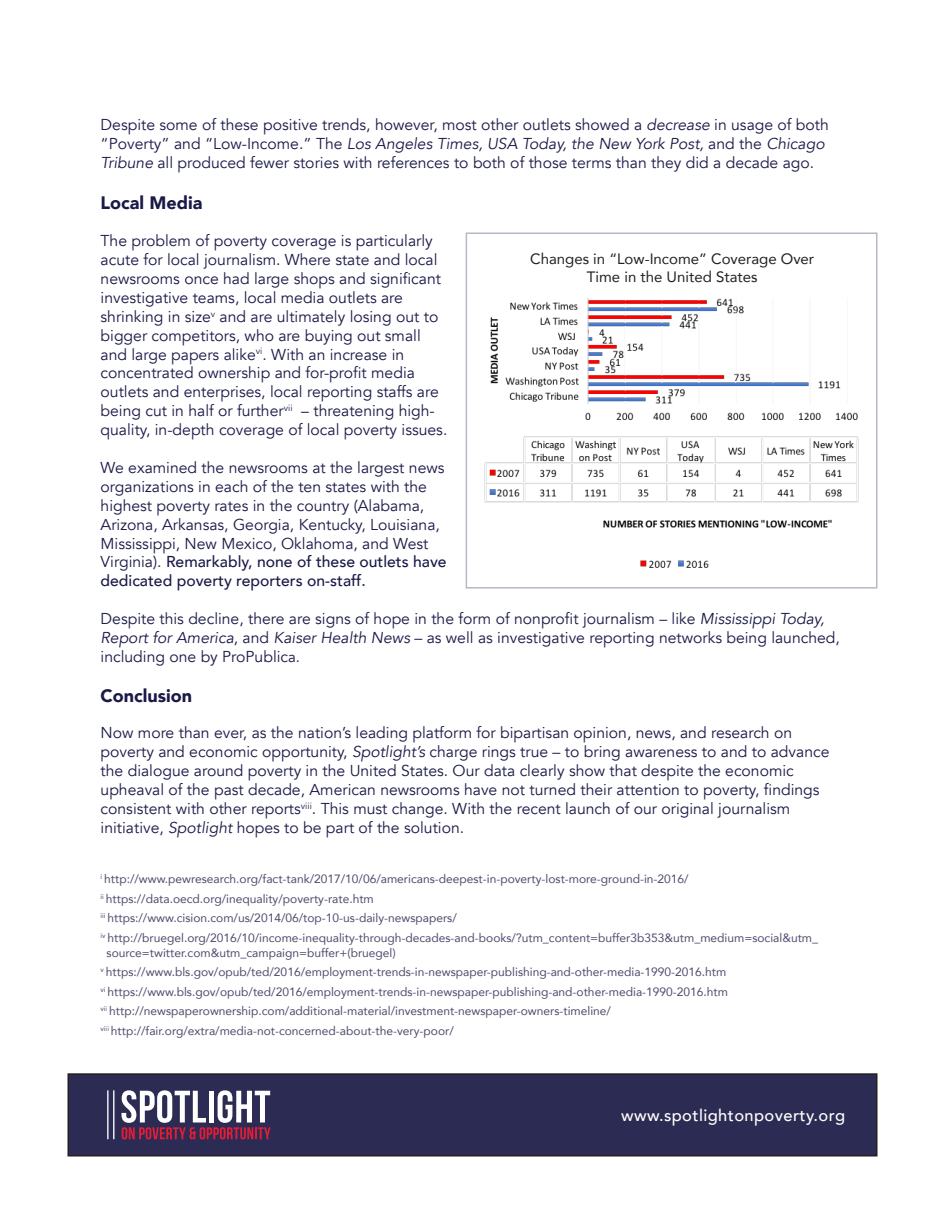
<style>
.page{position:relative;width:945px;height:1215px;background:#fff}
.page>*{position:absolute;margin:0;border:0;box-sizing:border-box;transform-origin:0 0}
.t1{font:900 18px "Avenir";color:#1a1a48}
.t2{font:500 16.5px "Avenir";letter-spacing:.025em;color:#fff}
.t3{font:15.75px/18.9px "Avenir";color:#1a1a48}
.t4{font:15px/18px "Avenir";color:#231f20;text-align:center}
.t5{font:12px/15px "Avenir";color:#4f4a6c}
.s1{font-style:italic}
.s2{font-weight:500}
.s3{font-size:15px}
</style>
<div class="page">
<img style="left:484px;top:298px;width:375px;height:270px">
<div style="left:466px;top:232px;width:412px;height:357px;border:2px solid #bab6c5"></div>
<div style="left:68px;top:1074px;width:809px;height:82px;background:#2c2b53"></div>
<div style="left:68px;top:1073px;width:810px;height:83px;border:2px solid #231f20"></div>
<svg style="left:122px;top:1090px;width:149px;height:49px"></svg>
<hr style="left:113px;top:1090px;width:1px;height:49px;background:#fff">
<hr style="left:107px;top:1090px;width:2px;height:49px;background:#fff">
<p class="t3" style="left:101px;top:115px;width:730px">Despite some of these positive trends, however, most other outlets showed a <span class="s1">decrease</span> in usage of both “Poverty” and “Low-Income.” The <span class="s1">Los Angeles Times, USA Today, the New York Post,</span> and the <span class="s1">Chicago<br>Tribune</span> all produced fewer stories with references to both of those terms than they did a decade ago.</p>
<p class="t1" style="left:101px;top:188px;width:104px">Local Media</p>
<p class="t3" style="left:101px;top:232px;width:348px">The problem of poverty coverage is particularly acute for local journalism. Where state and local newsrooms once had large shops and significant investigative teams, local media outlets are shrinking in size<sup>v</sup> and are ultimately losing out to bigger competitors, who are buying out small and large papers alike<sup>vi</sup>. With an increase in concentrated ownership and for-profit media outlets and enterprises, local reporting staffs are being cut in half or further<sup>vii</sup> – threatening high&shy;quality, in-depth coverage of local poverty issues.</p>
<p class="t3" style="left:101px;top:458px;width:348px">We examined the newsrooms at the largest news organizations in each of the ten states with the highest poverty rates in the country (Alabama, Arizona, Arkansas, Georgia, Kentucky, Louisiana, Mississippi, New Mexico, Oklahoma, and West Virginia). <span class="s2">Remarkably, none of these outlets have dedicated poverty reporters on-staff.</span></p>
<p class="t3" style="left:101px;top:610px;width:741px">Despite this decline, there are signs of hope in the form of nonprofit journalism – like <span class="s1">Mississippi Today,<br>Report for America</span>, and <span class="s1">Kaiser Health News</span> – as well as investigative reporting networks being launched, including one by ProPublic<span class="s3">a.</span></p>
<p class="t1" style="left:101px;top:680px;width:93px">Conclusion</p>
<p class="t3" style="left:101px;top:724px;width:730px">Now more than ever, as the nation’s leading platform for bipartisan opinion, news, and research on poverty and economic opportunity, <span class="s1">Spotlight’s</span> charge rings true – to bring awareness to and to advance the dialogue around poverty in the United States. Our data clearly show that despite the economic upheaval of the past decade, American newsrooms have not turned their attention to poverty, findings consistent with other reports<sup>viii</sup>. This must change. With the recent launch of our original journalism initiative, <span class="s1">Spotlight</span> hopes to be part of the solution.</p>
<p class="t4" style="left:530px;top:250px;width:286px">Changes in “Low-Income” Coverage Over<br>Time in the United States</p>
<p class="t5" style="left:101px;top:871px;width:590px"><sup>i</sup> http://www.pewresearch.org/fact-tank/2017/10/06/americans-deepest-in-poverty-lost-more-ground-in-2016/</p>
<p class="t5" style="left:101px;top:891px;width:275px"><sup>ii</sup> https://data.oecd.org/inequality/poverty-rate.htm</p>
<p class="t5" style="left:101px;top:910px;width:358px"><sup>iii</sup> https://www.cision.com/us/2014/06/top-10-us-daily-newspapers/</p>
<p class="t5" style="left:107px;top:930px;width:713px;text-indent:-6px"><sup>iv</sup> http://bruegel.org/2016/10/income-inequality-through-decades-and-books/?utm_content=buffer3b353&amp;utm_medium=social&amp;utm_ source=twitter.com&amp;utm_campaign=buffer+(bruegel)</p>
<p class="t5" style="left:101px;top:964px;width:627px"><sup>v</sup> https://www.bls.gov/opub/ted/2016/employment-trends-in-newspaper-publishing-and-other-media-1990-2016.htm</p>
<p class="t5" style="left:101px;top:984px;width:629px"><sup>vi</sup> https://www.bls.gov/opub/ted/2016/employment-trends-in-newspaper-publishing-and-other-media-1990-2016.htm</p>
<p class="t5" style="left:101px;top:1003px;width:512px"><sup>vii</sup> http://newspaperownership.com/additional-material/investment-newspaper-owners-timeline/</p>
<p class="t5" style="left:101px;top:1023px;width:355px"><sup>viii</sup> http://fair.org/extra/media-not-concerned-about-the-very-poor/</p>
<p class="t2" style="left:621px;top:1101px;width:225px">www.spotlightonpoverty.org</p>
</div>
